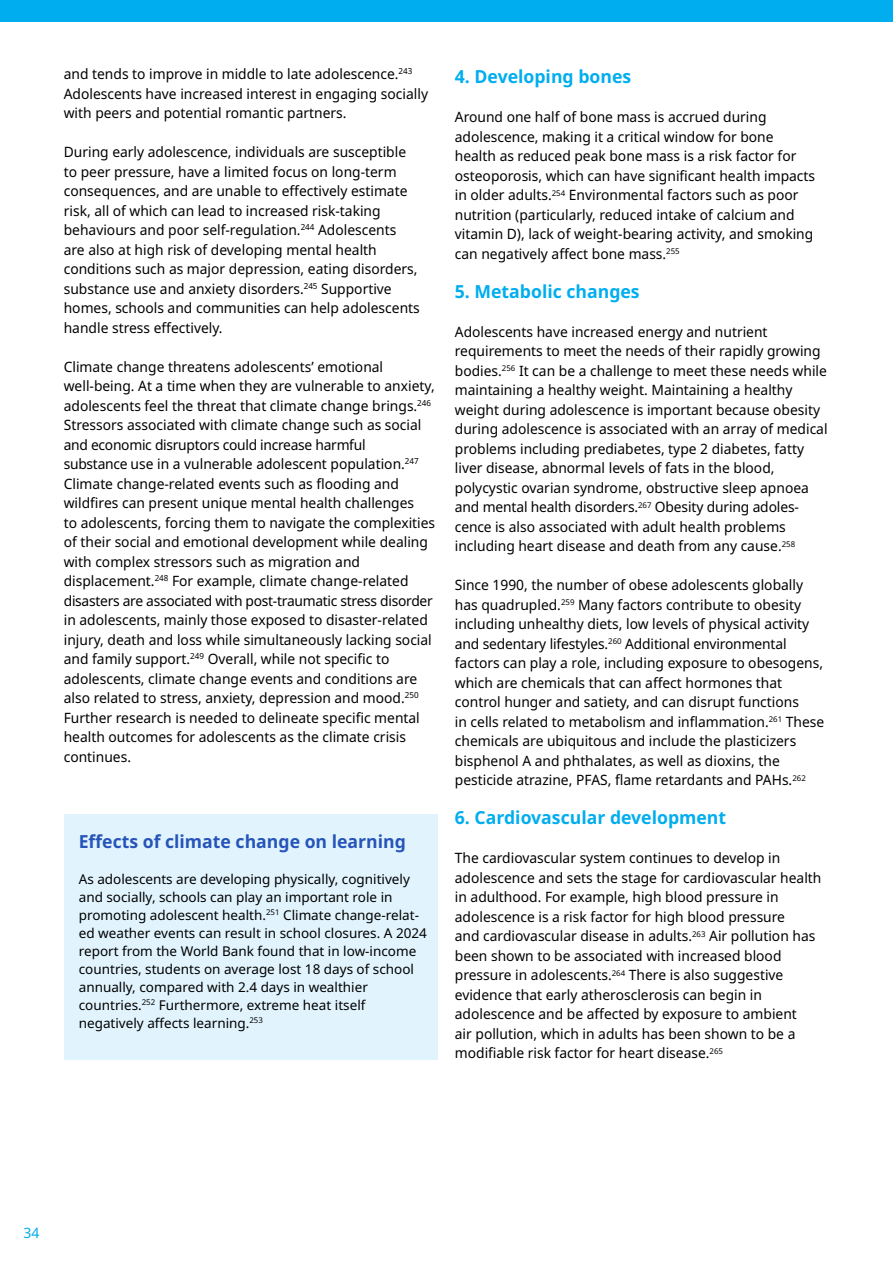
<style>
.page{position:relative;width:893px;height:1263px;background:#fff}
.page>*{position:absolute;margin:0;border:0;box-sizing:border-box;transform-origin:0 0}
.t1{font:700 18px "Noto Sans";color:#00aeef}
.t2{font:700 18px "Noto Sans";color:#2654ba}
.t3{font:14.25px/19.5px "Noto Sans";color:#000}
.t4{font:14.25px "Noto Sans";color:#00aeef}
.t5{font:13.5px/18px "Noto Sans";color:#000}
</style>
<div class="page">
<div style="left:64px;top:814px;width:373px;height:246px;background:#e1f4fd"></div>
<div style="left:0;top:0;width:893px;height:21px;background:#00aeef"></div>
<p class="t3" style="left:64px;top:64px;width:366px">and tends to improve in middle to late adolescence.<sup>243<br></sup>Adolescents have increased interest in engaging socially with peers and potential romantic partners.</p>
<p class="t3" style="left:64px;top:142px;width:358px">During early adolescence, individuals are susceptible to peer pressure, have a limited focus on long-term consequences, and are unable to effectively estimate risk, all of which can lead to increased risk-taking behaviours and poor self-regulation.<sup>244</sup> Adolescents are also at high risk of developing mental health conditions such as major depression, eating disorders, substance use and anxiety disorders.<sup>245</sup> Supportive homes, schools and communities can help adolescents handle stress effectively.</p>
<p class="t3" style="left:64px;top:357px;width:373px">Climate change threatens adolescents’ emotional well-being. At a time when they are vulnerable to anxiety, adolescents feel the threat that climate change brings.<sup>246<br></sup>Stressors associated with climate change such as social and economic disruptors could increase harmful<br>substance use in a vulnerable adolescent population.<sup>247<br></sup>Climate change-related events such as flooding and wildfires can present unique mental health challenges<br>to adolescents, forcing them to navigate the complexities of their social and emotional development while dealing with complex stressors such as migration and displacement.<sup>248</sup> For example, climate change-related disasters are associated with post-traumatic stress disorder in adolescents, mainly those exposed to disaster-related injury, death and loss while simultaneously lacking social and family support.<sup>249</sup> Overall, while not specific to adolescents, climate change events and conditions are also related to stress, anxiety, depression and mood.<sup>250<br></sup>Further research is needed to delineate specific mental health outcomes for adolescents as the climate crisis continues.</p>
<p class="t2" style="left:79px;top:828px;width:329px">Effects of climate change on learning</p>
<p class="t5" style="left:79px;top:870px;width:350px">As adolescents are developing physically, cognitively and socially, schools can play an important role in promoting adolescent health.<sup>251</sup> Climate change-relat&shy;ed weather events can result in school closures. A 2024 report from the World Bank found that in low-income countries, students on average lost 18 days of school annually, compared with 2.4 days in wealthier countries.<sup>252</sup> Furthermore, extreme heat itself negatively affects learning.<sup>253</sup></p>
<p class="t1" style="left:455px;top:64px;width:178px">4. Developing bones</p>
<p class="t3" style="left:455px;top:107px;width:362px">Around one half of bone mass is accrued during adolescence, making it a critical window for bone health as reduced peak bone mass is a risk factor for osteoporosis, which can have significant health impacts in older adults.<sup>254</sup> Environmental factors such as poor nutrition (particularly, reduced intake of calcium and vitamin D), lack of weight-bearing activity, and smoking can negatively affect bone mass.<sup>255</sup></p>
<p class="t1" style="left:455px;top:278px;width:186px">5. Metabolic changes</p>
<p class="t3" style="left:455px;top:322px;width:374px">Adolescents have increased energy and nutrient requirements to meet the needs of their rapidly growing bodies.<sup>256</sup> It can be a challenge to meet these needs while maintaining a healthy weight. Maintaining a healthy weight during adolescence is important because obesity during adolescence is associated with an array of medical problems including prediabetes, type 2 diabetes, fatty liver disease, abnormal levels of fats in the blood, polycystic ovarian syndrome, obstructive sleep apnoea and mental health disorders.<sup>267</sup> Obesity during adoles&shy;cence is also associated with adult health problems including heart disease and death from any cause.<sup>258</sup></p>
<p class="t3" style="left:455px;top:575px;width:371px">Since 1990, the number of obese adolescents globally has quadrupled.<sup>259</sup> Many factors contribute to obesity including unhealthy diets, low levels of physical activity and sedentary lifestyles.<sup>260</sup> Additional environmental factors can play a role, including exposure to obesogens, which are chemicals that can affect hormones that control hunger and satiety, and can disrupt functions<br>in cells related to metabolism and inflammation.<sup>261</sup> These chemicals are ubiquitous and include the plasticizers bisphenol A and phthalates, as well as dioxins, the pesticide atrazine, PFAS, flame retardants and PAHs.<sup>262</sup></p>
<p class="t1" style="left:455px;top:805px;width:273px">6. Cardiovascular development</p>
<p class="t3" style="left:455px;top:848px;width:368px">The cardiovascular system continues to develop in adolescence and sets the stage for cardiovascular health in adulthood. For example, high blood pressure in adolescence is a risk factor for high blood pressure<br>and cardiovascular disease in adults.<sup>263</sup> Air pollution has been shown to be associated with increased blood pressure in adolescents.<sup>264</sup> There is also suggestive evidence that early atherosclerosis can begin in adolescence and be affected by exposure to ambient<br>air pollution, which in adults has been shown to be a modifiable risk factor for heart disease.<sup>265</sup></p>
<p class="t4" style="left:23px;top:1223px;width:17px">34</p>
</div>
